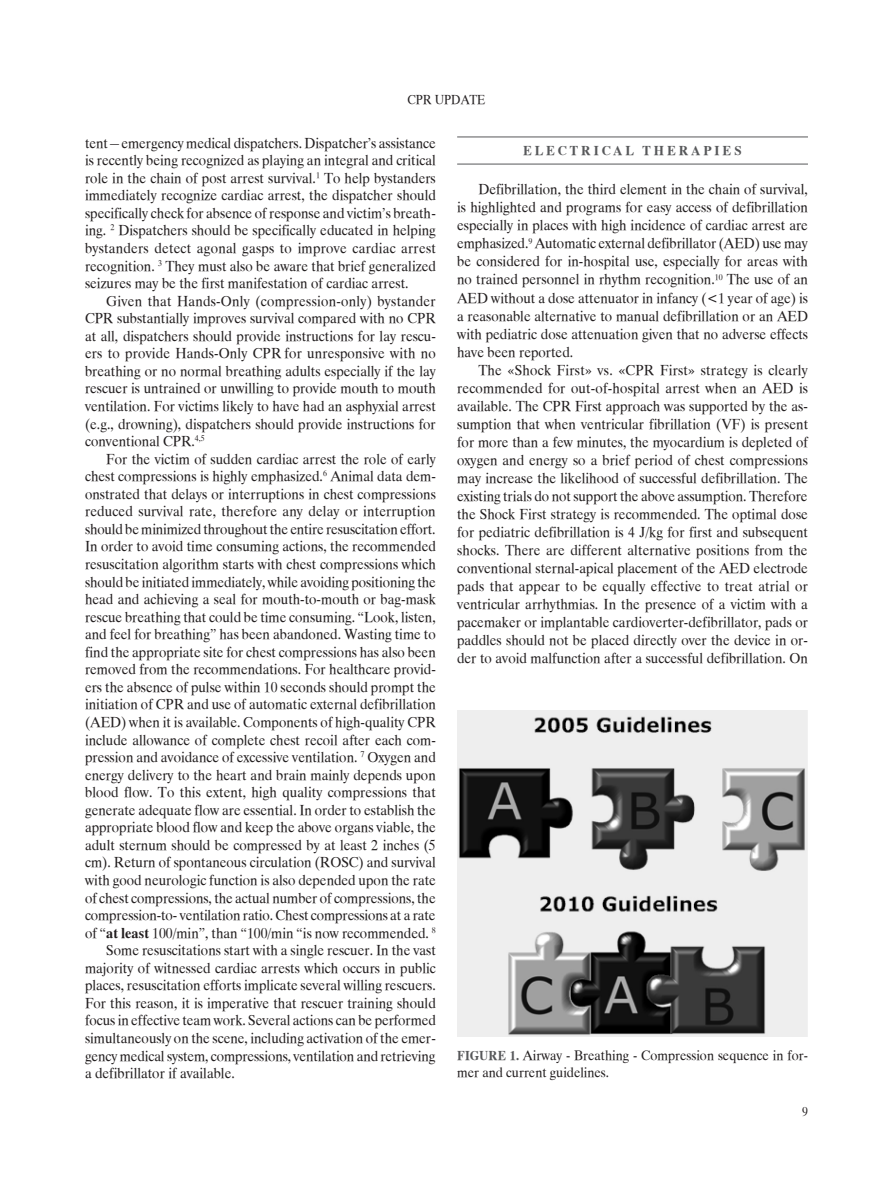
<style>
.page{position:relative;width:893px;height:1191px;background:#fff}
.page>*{position:absolute;margin:0;border:0;box-sizing:border-box;transform-origin:0 0}
._5-keimeno{font:15px/17.5px "UB Times";color:#231f20;text-align:justify;scale:.95 1}
.LEZANDA{font:14.25px/17.1px "UB Times";color:#231f20;scale:.95 1}
.LINES_TITLOS_KEIM{font:13.5px "UB Times Bold";letter-spacing:.225em;color:#57585a}
.RUN-TITLE{font:13.5px "UB Times";color:#231f20;scale:.9 1}
.s1{font-family:"UB Times Bold"}
.s2{font-family:"UB Times Bold";font-size:13.5px;color:#57585a}
</style>
<div class="page">
<hr style="left:457px;top:137px;width:351px;height:1px;background:#57585a">
<hr style="left:457px;top:164px;width:351px;height:1px;background:#57585a">
<img style="left:457px;top:710px;width:351px;height:326px">
<p class="RUN-TITLE" style="left:408px;top:92px;width:88px">CPR UPDATE</p>
<p class="_5-keimeno" style="left:85px;top:134px;width:371px">tent—emergency medical dispatchers. Dispatcher’s assistance is recently being recognized as playing an integral and critical role in the chain of post arrest survival.<sup>1</sup> To help bystanders immediately recognize cardiac arrest, the dispatcher should specifically check for absence of response and victim’s breath&shy;ing. <sup>2</sup> Dispatchers should be specifically educated in helping bystanders detect agonal gasps to improve cardiac arrest recognition. <sup>3</sup> They must also be aware that brief generalized seizures may be the first manifestation of cardiac arrest.</p>
<p class="_5-keimeno" style="left:85px;top:292px;width:371px;text-indent:21px">Given that Hands-Only (compression-only) bystander CPR substantially improves survival compared with no CPR at all, dispatchers should provide instructions for lay rescu&shy;ers to provide Hands-Only CPR for unresponsive with no breathing or no normal breathing adults especially if the lay rescuer is untrained or unwilling to provide mouth to mouth ventilation. For victims likely to have had an asphyxial arrest (e.g., drowning), dispatchers should provide instructions for conventional CPR.<sup>4,5</sup></p>
<p class="_5-keimeno" style="left:85px;top:450px;width:371px;text-indent:21px">For the victim of sudden cardiac arrest the role of early chest compressions is highly emphasized.<sup>6</sup> Animal data dem&shy;onstrated that delays or interruptions in chest compressions reduced survival rate, therefore any delay or interruption should be minimized throughout the entire resuscitation effort.<br>In order to avoid time consuming actions, the recommended resuscitation algorithm starts with chest compressions which should be initiated immediately, while avoiding positioning the head and achieving a seal for mouth-to-mouth or bag-mask rescue breathing that could be time consuming. “Look, listen, and feel for breathing” has been abandoned. Wasting time to find the appropriate site for chest compressions has also been removed from the recommendations. For healthcare provid&shy;ers the absence of pulse within 10 seconds should prompt the initiation of CPR and use of automatic external defibrillation (AED) when it is available. Components of high-quality CPR include allowance of complete chest recoil after each com&shy;pression and avoidance of excessive ventilation. <sup>7</sup> Oxygen and energy delivery to the heart and brain mainly depends upon blood flow. To this extent, high quality compressions that generate adequate flow are essential. In order to establish the appropriate blood flow and keep the above organs viable, the adult sternum should be compressed by at least 2 inches (5 cm). Return of spontaneous circulation (ROSC) and survival with good neurologic function is also depended upon the rate of chest compressions, the actual number of compressions, the compression-to- ventilation ratio. Chest compressions at a rate of “<span class="s1">at least</span> 100/min”, than “100/min “is now recommended. <sup>8</sup></p>
<p class="_5-keimeno" style="left:85px;top:942px;width:371px;text-indent:21px">Some resuscitations start with a single rescuer. In the vast majority of witnessed cardiac arrests which occurs in public places, resuscitation efforts implicate several willing rescuers.<br>For this reason, it is imperative that rescuer training should focus in effective team work. Several actions can be performed simultaneously on the scene, including activation of the emer&shy;gency medical system, compressions, ventilation and retrieving a defibrillator if available.</p>
<p class="LINES_TITLOS_KEIM" style="left:523px;top:143px;width:220px">ELECTRICAL THERAPIES</p>
<p class="_5-keimeno" style="left:457px;top:181px;width:371px;line-height:18px;text-indent:21px">Defibrillation, the third element in the chain of survival, is highlighted and programs for easy access of defibrillation especially in places with high incidence of cardiac arrest are emphasized.<sup>9</sup> Automatic external defibrillator (AED) use may be considered for in-hospital use, especially for areas with no trained personnel in rhythm recognition.<sup>10</sup> The use of an AED without a dose attenuator in infancy (&lt;1 year of age) is a reasonable alternative to manual defibrillation or an AED with pediatric dose attenuation given that no adverse effects have been reported.</p>
<p class="_5-keimeno" style="left:457px;top:361px;width:371px;line-height:18px;text-indent:21px">The «Shock First» vs. «CPR First» strategy is clearly recommended for out-of-hospital arrest when an AED is available. The CPR First approach was supported by the as&shy;sumption that when ventricular fibrillation (VF) is present for more than a few minutes, the myocardium is depleted of oxygen and energy so a brief period of chest compressions may increase the likelihood of successful defibrillation. The existing trials do not support the above assumption. Therefore the Shock First strategy is recommended. The optimal dose for pediatric defibrillation is 4 J/kg for first and subsequent shocks. There are different alternative positions from the conventional sternal-apical placement of the AED electrode pads that appear to be equally effective to treat atrial or ventricular arrhythmias. In the presence of a victim with a pacemaker or implantable cardioverter-defibrillator, pads or paddles should not be placed directly over the device in or&shy;der to avoid malfunction after a successful defibrillation. On</p>
<p class="LEZANDA" style="left:457px;top:1046px;width:371px"><span class="s2">FIGURE 1.</span> Airway - Breathing - Compression sequence in for&shy;mer and current guidelines.</p>
<p class="RUN-TITLE" style="left:802px;top:1104px;width:8px">9</p>
</div>
